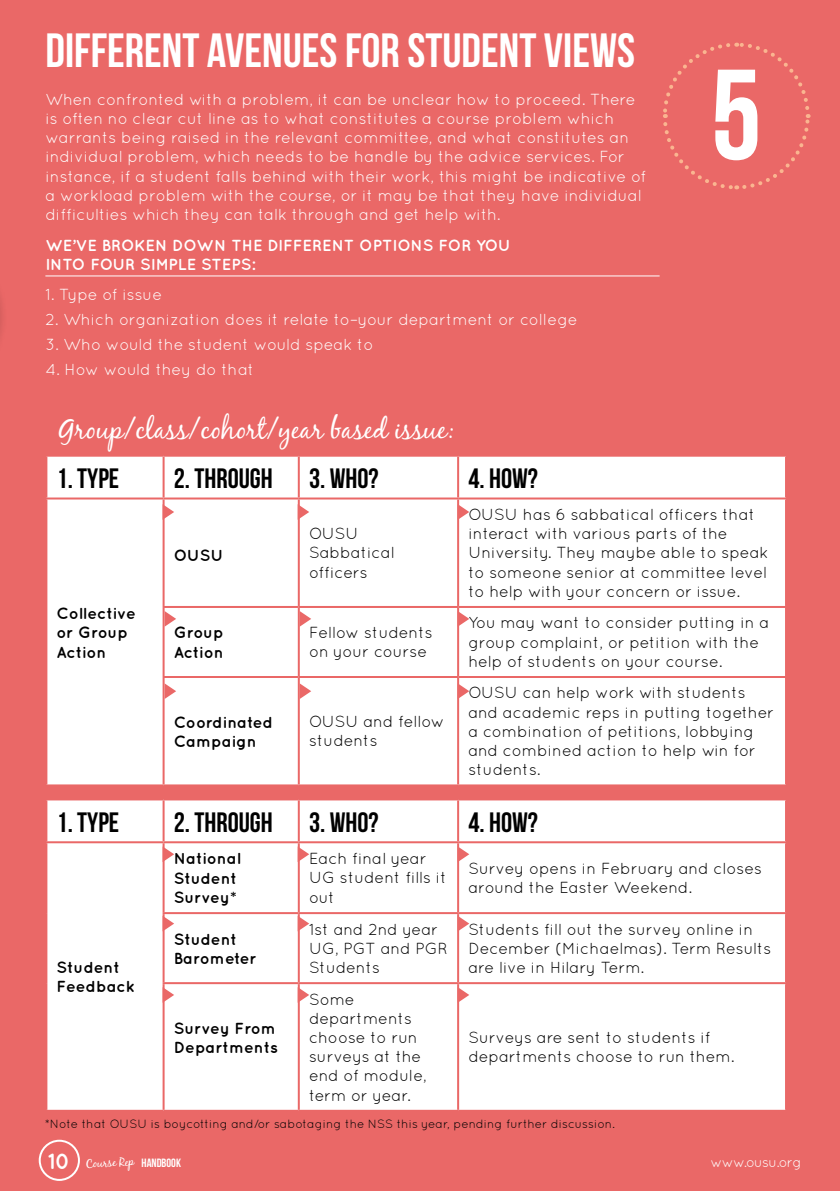
<style>
.page{position:relative;width:840px;height:1191px;background:#fff}
.page>*{position:absolute;margin:0;border:0;box-sizing:border-box;transform-origin:0 0}
.t1{font:128px "Bebas Neue";color:#fff}
.t2{font:48px "Bebas Neue";color:#fff}
.t3{font:28px "Bebas Neue";color:#000}
.t4{font:28px "Black Jack";color:#fff}
.t5{font:700 22px "Quicksand";color:#fff}
.t6{font:16px/19.2px "Quicksand";color:#000}
.t7{font:16px/19.2px "Quicksand";color:#fff}
.t8{font:700 16px/19.2px "Quicksand";color:#000}
.t9{font:700 16px/19.2px "Quicksand";color:#fff}
.t10{font:14px "Quicksand";letter-spacing:-.05em;color:#fff}
.t11{font:12px "Quicksand";color:#000}
.t12{font:12px "Black Jack";color:#fff}
.t13{font:12px "Bebas Neue";color:#fff}
</style>
<div class="page">
<div style="left:0;top:0;width:839px;height:1191px;background:#ea6867"></div>
<div style="left:39px;top:1139px;width:41px;height:41px;border:2px solid #fff;border-radius:50%"></div>
<div style="left:47px;top:457px;width:737px;height:652px;background:#fff"></div>
<hr style="left:162px;top:457px;width:2px;height:40px;background:#ea6867">
<hr style="left:297px;top:457px;width:2px;height:40px;background:#ea6867">
<hr style="left:457px;top:457px;width:2px;height:40px;background:#ea6867">
<hr style="left:162px;top:499px;width:2px;height:107px;background:#ea6867">
<hr style="left:297px;top:499px;width:2px;height:107px;background:#ea6867">
<hr style="left:457px;top:499px;width:2px;height:107px;background:#ea6867">
<hr style="left:162px;top:608px;width:2px;height:68px;background:#ea6867">
<hr style="left:297px;top:608px;width:2px;height:68px;background:#ea6867">
<hr style="left:457px;top:608px;width:2px;height:68px;background:#ea6867">
<hr style="left:162px;top:678px;width:2px;height:106px;background:#ea6867">
<hr style="left:297px;top:678px;width:2px;height:106px;background:#ea6867">
<hr style="left:457px;top:678px;width:2px;height:106px;background:#ea6867">
<hr style="left:162px;top:800px;width:2px;height:41px;background:#ea6867">
<hr style="left:297px;top:800px;width:2px;height:41px;background:#ea6867">
<hr style="left:457px;top:800px;width:2px;height:41px;background:#ea6867">
<hr style="left:162px;top:843px;width:2px;height:69px;background:#ea6867">
<hr style="left:297px;top:843px;width:2px;height:69px;background:#ea6867">
<hr style="left:457px;top:843px;width:2px;height:69px;background:#ea6867">
<hr style="left:162px;top:914px;width:2px;height:68px;background:#ea6867">
<hr style="left:297px;top:914px;width:2px;height:68px;background:#ea6867">
<hr style="left:457px;top:914px;width:2px;height:68px;background:#ea6867">
<hr style="left:162px;top:984px;width:2px;height:125px;background:#ea6867">
<hr style="left:297px;top:984px;width:2px;height:125px;background:#ea6867">
<hr style="left:457px;top:984px;width:2px;height:125px;background:#ea6867">
<hr style="left:45px;top:497px;width:118px;height:2px;background:#ea6867">
<hr style="left:163px;top:497px;width:135px;height:2px;background:#ea6867">
<hr style="left:298px;top:497px;width:160px;height:2px;background:#ea6867">
<hr style="left:458px;top:497px;width:328px;height:2px;background:#ea6867">
<hr style="left:162px;top:606px;width:136px;height:2px;background:#ea6867">
<hr style="left:298px;top:606px;width:160px;height:2px;background:#ea6867">
<hr style="left:458px;top:606px;width:328px;height:2px;background:#ea6867">
<hr style="left:162px;top:676px;width:136px;height:2px;background:#ea6867">
<hr style="left:298px;top:676px;width:160px;height:2px;background:#ea6867">
<hr style="left:458px;top:676px;width:328px;height:2px;background:#ea6867">
<hr style="left:45px;top:784px;width:118px;height:2px;background:#ea6867">
<hr style="left:163px;top:784px;width:135px;height:2px;background:#ea6867">
<hr style="left:298px;top:784px;width:160px;height:2px;background:#ea6867">
<hr style="left:458px;top:784px;width:328px;height:2px;background:#ea6867">
<hr style="left:45px;top:798px;width:118px;height:2px;background:#ea6867">
<hr style="left:163px;top:798px;width:135px;height:2px;background:#ea6867">
<hr style="left:298px;top:798px;width:160px;height:2px;background:#ea6867">
<hr style="left:458px;top:798px;width:328px;height:2px;background:#ea6867">
<hr style="left:45px;top:841px;width:118px;height:2px;background:#ea6867">
<hr style="left:163px;top:841px;width:135px;height:2px;background:#ea6867">
<hr style="left:298px;top:841px;width:160px;height:2px;background:#ea6867">
<hr style="left:458px;top:841px;width:328px;height:2px;background:#ea6867">
<hr style="left:162px;top:912px;width:136px;height:2px;background:#ea6867">
<hr style="left:298px;top:912px;width:160px;height:2px;background:#ea6867">
<hr style="left:458px;top:912px;width:328px;height:2px;background:#ea6867">
<hr style="left:162px;top:982px;width:136px;height:2px;background:#ea6867">
<hr style="left:298px;top:982px;width:160px;height:2px;background:#ea6867">
<hr style="left:458px;top:982px;width:328px;height:2px;background:#ea6867">
<svg style="left:57px;top:663px;width:11px;height:16px"></svg>
<svg style="left:228px;top:547px;width:12px;height:15px"></svg>
<svg style="left:372px;top:564px;width:12px;height:15px"></svg>
<svg style="left:228px;top:644px;width:12px;height:15px"></svg>
<svg style="left:431px;top:643px;width:12px;height:16px"></svg>
<svg style="left:261px;top:733px;width:12px;height:16px"></svg>
<svg style="left:382px;top:733px;width:12px;height:15px"></svg>
<svg style="left:139px;top:978px;width:12px;height:16px"></svg>
<svg style="left:241px;top:889px;width:12px;height:16px"></svg>
<svg style="left:339px;top:889px;width:12px;height:15px"></svg>
<svg style="left:261px;top:950px;width:12px;height:15px"></svg>
<svg style="left:384px;top:959px;width:12px;height:16px"></svg>
<svg style="left:174px;top:1058px;width:11px;height:16px"></svg>
<svg style="left:420px;top:1087px;width:11px;height:15px"></svg>
<hr style="left:45px;top:275px;width:614px;height:1px;background:#fff">
<svg style="left:299px;top:611px;width:12px;height:15px"></svg>
<svg style="left:457px;top:611px;width:12px;height:15px"></svg>
<svg style="left:299px;top:683px;width:12px;height:16px"></svg>
<svg style="left:457px;top:683px;width:12px;height:16px"></svg>
<svg style="left:297px;top:504px;width:12px;height:16px"></svg>
<svg style="left:457px;top:504px;width:12px;height:16px"></svg>
<svg style="left:162px;top:504px;width:12px;height:16px"></svg>
<svg style="left:297px;top:846px;width:12px;height:16px"></svg>
<svg style="left:457px;top:846px;width:12px;height:16px"></svg>
<svg style="left:162px;top:846px;width:12px;height:16px"></svg>
<svg style="left:297px;top:915px;width:12px;height:16px"></svg>
<svg style="left:457px;top:915px;width:12px;height:16px"></svg>
<svg style="left:162px;top:915px;width:12px;height:16px"></svg>
<svg style="left:297px;top:987px;width:12px;height:15px"></svg>
<svg style="left:457px;top:987px;width:12px;height:15px"></svg>
<svg style="left:162px;top:987px;width:12px;height:15px"></svg>
<svg style="left:164px;top:611px;width:12px;height:15px"></svg>
<svg style="left:164px;top:683px;width:12px;height:16px"></svg>
<svg style="left:663px;top:42px;width:148px;height:148px"></svg>
<h2 class="t2" style="left:45px;top:24px;width:591px">DIFFERENT AVENUES FOR STUDENT VIEWS</h2>
<p class="t7" style="left:45px;top:89px;width:602px">When confronted with a problem, it can be unclear how to proceed. There is often no clear cut line as to what constitutes a course problem which warrants being raised in the relevant committee, and what constitutes an individual problem, which needs to be handle by the advice services. For instance, if a student falls behind with their work, this might be indicative of a workload problem with the course, or it may be that they have individual difficulties which they can talk through and get help with.</p>
<p class="t9" style="left:45px;top:235px;width:466px">WE’VE BROKEN DOWN THE DIFFERENT OPTIONS FOR YOU<br>INTO FOUR SIMPLE STEPS:</p>
<p class="t7" style="left:45px;top:285px;width:118px">1. Type of issue</p>
<p class="t7" style="left:45px;top:310px;width:533px">2. Which organization does it relate to–your department or college</p>
<p class="t7" style="left:45px;top:335px;width:329px">3. Who would the student would speak to</p>
<p class="t7" style="left:45px;top:359px;width:210px">4. How would they do that</p>
<h3 class="t4" style="left:59px;top:412px;width:397px">Group/class/cohort/year based issue:</h3>
<h3 class="t3" style="left:57px;top:463px;width:64px">1. TYPE</h3>
<h3 class="t3" style="left:174px;top:463px;width:100px">2. THROUGH</h3>
<h3 class="t3" style="left:309px;top:463px;width:71px">3. WHO?</h3>
<h3 class="t3" style="left:468px;top:463px;width:71px">4. HOW?</h3>
<h1 class="t1" style="left:710px;top:45px;width:52px">5</h1>
<p class="t8" style="left:57px;top:603px;width:81px">Collective or Group<br>Action</p>
<p class="t8" style="left:174px;top:545px;width:51px">OUSU</p>
<p class="t6" style="left:309px;top:524px;width:87px">OUSU<br>Sabbatical officers</p>
<p class="t6" style="left:468px;top:504px;width:301px">OUSU has 6 sabbatical officers that interact with various parts of the University. They maybe able to speak to someone senior at committee level to help with your concern or issue.</p>
<p class="t8" style="left:174px;top:622px;width:51px">Group<br>Action</p>
<p class="t6" style="left:309px;top:622px;width:125px">Fellow students on your course</p>
<p class="t6" style="left:468px;top:613px;width:302px">You may want to consider putting in a group complaint, or petition with the help of students on your course.</p>
<p class="t8" style="left:174px;top:712px;width:101px">Coordinated<br>Campaign</p>
<p class="t6" style="left:309px;top:712px;width:137px">OUSU and fellow students</p>
<p class="t6" style="left:468px;top:683px;width:307px">OUSU can help work with students and academic reps in putting together a combination of petitions, lobbying and combined action to help win for students.</p>
<h3 class="t3" style="left:57px;top:807px;width:64px">1. TYPE</h3>
<h3 class="t3" style="left:174px;top:807px;width:100px">2. THROUGH</h3>
<h3 class="t3" style="left:309px;top:807px;width:71px">3. WHO?</h3>
<h3 class="t3" style="left:468px;top:807px;width:71px">4. HOW?</h3>
<p class="t8" style="left:57px;top:957px;width:80px">Student<br>Feedback</p>
<p class="t8" style="left:174px;top:848px;width:69px">National<br>Student<br>Survey*</p>
<p class="t6" style="left:309px;top:848px;width:139px">Each final year<br>UG student fills it out</p>
<p class="t6" style="left:468px;top:858px;width:295px">Survey opens in February and closes around the Easter Weekend.</p>
<p class="t8" style="left:174px;top:928px;width:84px">Student<br>Barometer</p>
<p class="t6" style="left:309px;top:919px;width:140px">1st and 2nd year<br>UG, PGT and PGR<br>Students</p>
<p class="t6" style="left:468px;top:919px;width:304px">Students fill out the survey online in<br>December (Michaelmas). Term Results are live in Hilary Term.</p>
<p class="t8" style="left:174px;top:1018px;width:106px">Survey From<br>Departments</p>
<p class="t6" style="left:309px;top:989px;width:119px">Some departments choose to run surveys at the end of module, term or year.</p>
<p class="t6" style="left:468px;top:1027px;width:267px">Surveys are sent to students if departments choose to run them.</p>
<p class="t11" style="left:45px;top:1116px;width:571px">*Note that OUSU is boycotting and/or sabotaging the NSS this year, pending further discussion.</p>
<h3 class="t5" style="left:48px;top:1147px;width:24px">10</h3>
<p class="t12" style="left:85px;top:1156px;width:50px;rotate:-3deg">Course Rep</p>
<p class="t13" style="left:141px;top:1155px;width:41px">HANDBOOK</p>
<p class="t10" style="left:710px;top:1153px;width:93px">www.ousu.org</p>
</div>
